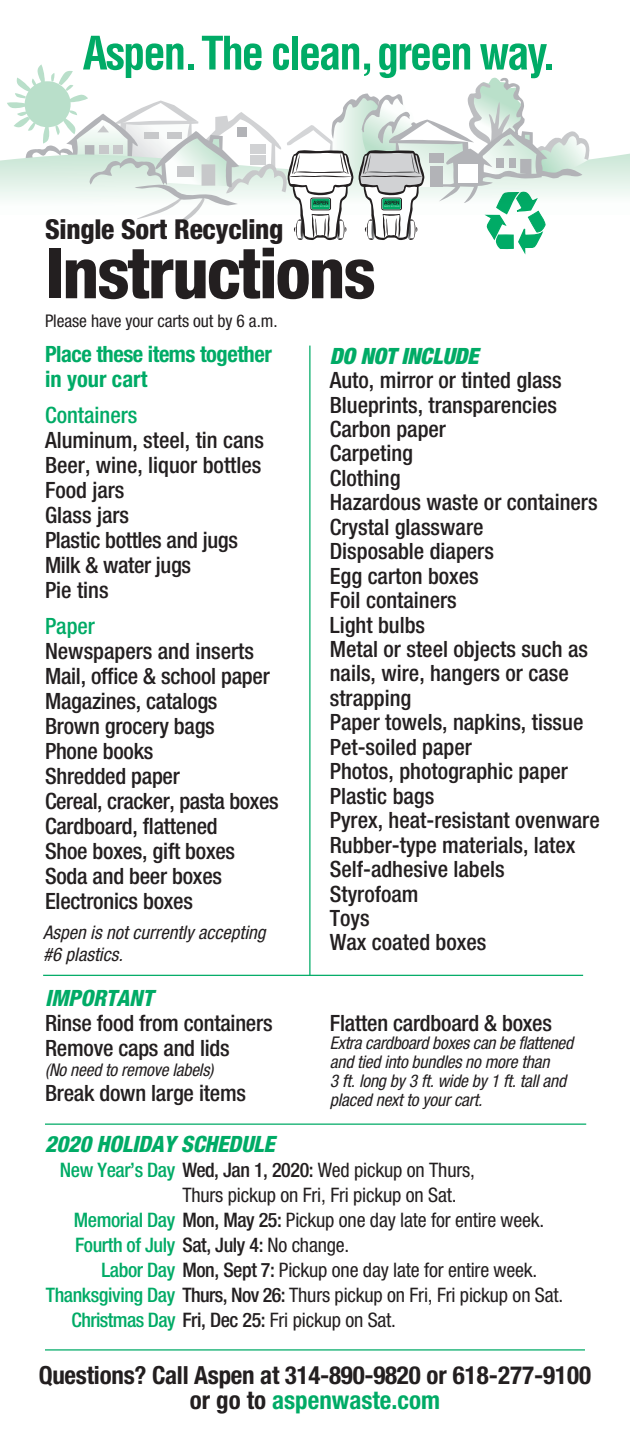
<style>
.page{position:relative;width:630px;height:1440px;background:#fff}
.page>*{position:absolute;margin:0;border:0;box-sizing:border-box;transform-origin:0 0}
.t1{font:800 condensed 70px "Helvetica Neue LT Std";letter-spacing:-.025em;color:#231f20}
.t2{font:800 condensed 27.5px "Helvetica Neue LT Std";letter-spacing:-.01em;color:#231f20}
.t3{font:700 condensed 25px/25px "Helvetica Neue LT Std";letter-spacing:-.01em;color:#231f20;text-align:center}
.t4{font:500 condensed 22.5px/24.5px "Helvetica Neue LT Std";color:#231f20}
.t5{font:700 condensed 22.5px/25px "Helvetica Neue LT Std";letter-spacing:-.02em;color:#00ab66}
.t6{font:italic 800 condensed 22.5px "Helvetica Neue LT Std";letter-spacing:-.01em;color:#00ab66}
.t7{font:500 condensed 22.5px "Helvetica Neue LT Std";letter-spacing:-.02em;color:#231f20}
.t8{font:500 condensed 22.5px "Helvetica Neue LT Std";color:#00ab66}
.t9{font:italic 900 condensed 22.5px "Helvetica Neue LT Std";letter-spacing:-.01em;color:#00ab66}
.t10{font:condensed 20px "Helvetica Neue LT Std";letter-spacing:-.01em;color:#231f20}
.t11{font:500 condensed 20px "Helvetica Neue LT Std";letter-spacing:-.02em;color:#00ab66}
.t12{font:italic condensed 18.75px/22.5px "Helvetica Neue LT Std";color:#231f20}
.t13{font:italic condensed 17.5px/18.8px "Helvetica Neue LT Std";letter-spacing:-.01em;color:#231f20}
.t14{font:condensed 17.5px "Helvetica Neue LT Std";letter-spacing:-.005em;color:#231f20}
.s1{font-weight:500;color:#00ab66}
.s2{font-weight:500}
.s3{color:#231f20}
.s4{font-weight:400;color:#231f20}
.s5{color:#00ab66}
</style>
<div class="page">
<hr style="left:43px;top:975px;width:540px;height:1px;background:#00ab66">
<hr style="left:309px;top:346px;width:2px;height:630px;background:#00ab66">
<hr style="left:45px;top:1124px;width:541px;height:1px;background:#00ab66">
<hr style="left:45px;top:1349px;width:540px;height:2px;background:#00ab66">
<svg style="left:0;top:36px;width:630px;height:219px"></svg>
<p class="t2" style="left:45px;top:212px;width:240px">Single Sort Recycling</p>
<p class="t1" style="left:45px;top:230px;width:332px">Instructions</p>
<p class="t14" style="left:45px;top:311px;width:234px">Please have your carts out by 6 a.m.</p>
<p class="t5" style="left:45px;top:341px;width:228px">Place these items together in your cart</p>
<p class="t8" style="left:45px;top:401px;width:94px">Containers</p>
<p class="t4" style="left:45px;top:427px;width:220px">Aluminum, steel, tin cans</p>
<p class="t4" style="left:45px;top:452px;width:218px">Beer, wine, liquor bottles</p>
<p class="t4" style="left:45px;top:477px;width:81px">Food jars</p>
<p class="t4" style="left:45px;top:502px;width:86px">Glass jars</p>
<p class="t4" style="left:45px;top:527px;width:194px">Plastic bottles and jugs<br>Milk &amp; water jugs</p>
<p class="t4" style="left:45px;top:577px;width:65px">Pie tins</p>
<p class="t8" style="left:45px;top:613px;width:51px">Paper</p>
<p class="t4" style="left:45px;top:639px;width:211px">Newspapers and inserts</p>
<p class="t4" style="left:45px;top:664px;width:226px">Mail, office &amp; school paper</p>
<p class="t4" style="left:45px;top:689px;width:174px">Magazines, catalogs</p>
<p class="t4" style="left:45px;top:714px;width:171px">Brown grocery bags</p>
<p class="t4" style="left:45px;top:739px;width:110px">Phone books</p>
<p class="t4" style="left:45px;top:764px;width:136px">Shredded paper</p>
<p class="t7" style="left:45px;top:788px;width:235px">Cereal, cracker, pasta boxes</p>
<p class="t4" style="left:45px;top:814px;width:174px">Cardboard, flattened</p>
<p class="t4" style="left:45px;top:839px;width:192px">Shoe boxes, gift boxes</p>
<p class="t4" style="left:45px;top:864px;width:179px">Soda and beer boxes</p>
<p class="t4" style="left:45px;top:889px;width:150px">Electronics boxes</p>
<p class="t12" style="left:43px;top:921px;width:224px">Aspen is not currently accepting #6 plastics.</p>
<p class="t6" style="left:45px;top:984px;width:110px">IMPORTANT</p>
<p class="t4" style="left:45px;top:1010px;width:229px">Rinse food from containers</p>
<p class="t4" style="left:45px;top:1035px;width:186px">Remove caps and lids</p>
<p class="t13" style="left:45px;top:1060px;width:170px">(No need to remove labels)</p>
<p class="t4" style="left:45px;top:1080px;width:203px">Break down large items</p>
<p class="t9" style="left:330px;top:342px;width:150px">DO NOT INCLUDE</p>
<p class="t4" style="left:330px;top:368px;width:233px">Auto, mirror or tinted glass</p>
<p class="t4" style="left:330px;top:392px;width:229px">Blueprints, transparencies</p>
<p class="t4" style="left:330px;top:416px;width:118px">Carbon paper</p>
<p class="t4" style="left:330px;top:441px;width:85px">Carpeting</p>
<p class="t4" style="left:330px;top:465px;width:72px">Clothing</p>
<p class="t4" style="left:330px;top:490px;width:269px">Hazardous waste or containers</p>
<p class="t4" style="left:330px;top:514px;width:155px">Crystal glassware</p>
<p class="t4" style="left:330px;top:539px;width:166px">Disposable diapers</p>
<p class="t4" style="left:330px;top:563px;width:151px">Egg carton boxes</p>
<p class="t4" style="left:330px;top:588px;width:129px">Foil containers</p>
<p class="t4" style="left:330px;top:612px;width:97px">Light bulbs</p>
<p class="t4" style="left:330px;top:637px;width:260px">Metal or steel objects such as nails, wire, hangers or case strapping</p>
<p class="t4" style="left:330px;top:710px;width:255px">Paper towels, napkins, tissue</p>
<p class="t4" style="left:330px;top:734px;width:144px">Pet-soiled paper</p>
<p class="t4" style="left:330px;top:759px;width:240px">Photos, photographic paper</p>
<p class="t4" style="left:330px;top:783px;width:106px">Plastic bags</p>
<p class="t4" style="left:330px;top:808px;width:271px">Pyrex, heat-resistant ovenware</p>
<p class="t4" style="left:330px;top:832px;width:247px">Rubber-type materials, latex</p>
<p class="t4" style="left:330px;top:857px;width:176px">Self-adhesive labels</p>
<p class="t4" style="left:330px;top:881px;width:90px">Styrofoam</p>
<p class="t4" style="left:330px;top:905px;width:42px">Toys</p>
<p class="t4" style="left:330px;top:930px;width:158px">Wax coated boxes</p>
<p class="t4" style="left:330px;top:1010px;width:224px">Flatten cardboard &amp; boxes</p>
<p class="t13" style="left:330px;top:1034px;width:245px">Extra cardboard boxes can be flattened and tied into bundles no more than<br>3 ft. long by 3 ft. wide by 1 ft. tall and placed next to your cart.</p>
<p class="t6" style="left:45px;top:1130px;width:231px">2020 HOLIDAY SCHEDULE</p>
<p class="t10" style="left:60px;top:1158px;width:417px"><span class="s1">New Year’s Day</span> <span class="s2">Wed, Jan 1, 2020:</span> Wed pickup on Thurs,</p>
<p class="t10" style="left:182px;top:1183px;width:276px">Thurs pickup on Fri, Fri pickup on Sat.</p>
<p class="t10" style="left:74px;top:1208px;width:472px"><span class="s1">Memorial Day</span> <span class="s2">Mon, May 25:</span> Pickup one day late for entire week.</p>
<p class="t11" style="left:75px;top:1233px;width:276px">Fourth of July <span class="s3">Sat, July 4:</span> <span class="s4">No change.</span></p>
<p class="t10" style="left:101px;top:1258px;width:437px"><span class="s1">Labor Day</span> <span class="s2">Mon, Sept 7:</span> Pickup one day late for entire week.</p>
<p class="t10" style="left:46px;top:1283px;width:519px"><span class="s1">Thanksgiving Day</span> <span class="s2">Thurs, Nov 26:</span> Thurs pickup on Fri, Fri pickup on Sat.</p>
<p class="t10" style="left:72px;top:1308px;width:326px"><span class="s1">Christmas Day</span> <span class="s2">Fri, Dec 25:</span> Fri pickup on Sat.</p>
<p class="t3" style="left:39px;top:1362px;width:554px">Questions? Call Aspen at 314-890-9820 or 618-277-9100 or go to <span class="s5">aspenwaste.com</span></p>
</div>
